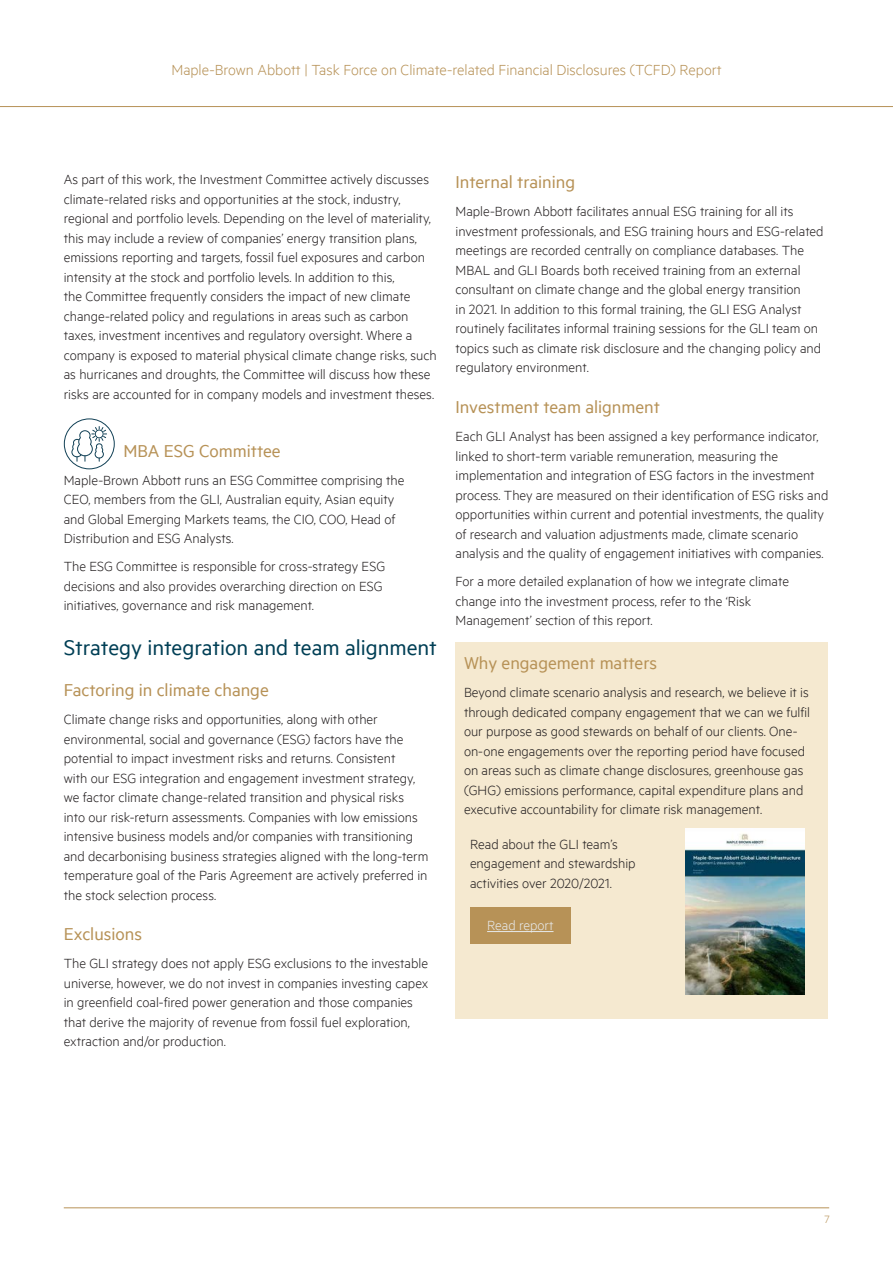
<style>
.page{position:relative;width:893px;height:1263px;background:#fff}
.page>*{position:absolute;margin:0;border:0;box-sizing:border-box;transform-origin:0 0}
.Subheading_1{font:24px "Metric";color:#003f55}
.Subheading_2{font:19.5px "Metric";color:#b79257}
.t1{font:300 16.5px "Metric";color:#b79257}
.Normal_text{font:300 15px/19.5px "Metric";color:#231f20}
.Normal_text-2{font:300 15px "Metric";color:#e7e9ea}
.t2{font:300 12px "Metric";color:#b79257}
</style>
<div class="page">
<hr style="left:64px;top:1207px;width:765px;height:1px;background:#b79257">
<hr style="left:0;top:106px;width:893px;height:1px;background:#b79257">
<svg style="left:71px;top:426px;width:36px;height:35px"></svg>
<div style="left:64px;top:419px;width:51px;height:50px;border:1px solid #114055;border-radius:50%"></div>
<div style="left:455px;top:642px;width:373px;height:376px;background:#f5e9d0"></div>
<div style="left:470px;top:907px;width:101px;height:37px;background:#b79257"></div>
<hr style="left:487px;top:931px;width:66px;height:1px;background:#e7e9ea">
<img style="left:685px;top:828px;width:119px;height:166px">
<p class="t1" style="left:171px;top:60px;width:552px">Maple-Brown Abbott | Task Force on Climate-related Financial Disclosures (TCFD) Report</p>
<p class="Normal_text" style="left:64px;top:169px;width:374px">As part of this work, the Investment Committee actively discusses climate-related risks and opportunities at the stock, industry, regional and portfolio levels. Depending on the level of materiality, this may include a review of companies’ energy transition plans, emissions reporting and targets, fossil fuel exposures and carbon intensity at the stock and portfolio levels. In addition to this,<br>the Committee frequently considers the impact of new climate change-related policy and regulations in areas such as carbon taxes, investment incentives and regulatory oversight. Where a company is exposed to material physical climate change risks, such as hurricanes and droughts, the Committee will discuss how these risks are accounted for in company models and investment theses.</p>
<p class="Subheading_2" style="left:123px;top:439px;width:159px">MBA ESG Committee</p>
<p class="Normal_text" style="left:64px;top:469px;width:342px">Maple-Brown Abbott runs an ESG Committee comprising the CEO, members from the GLI, Australian equity, Asian equity and Global Emerging Markets teams, the CIO, COO, Head of Distribution and ESG Analysts.</p>
<p class="Normal_text" style="left:64px;top:556px;width:323px">The ESG Committee is responsible for cross-strategy ESG decisions and also provides overarching direction on ESG initiatives, governance and risk management.</p>
<p class="Subheading_1" style="left:64px;top:634px;width:375px">Strategy integration and team alignment</p>
<p class="Subheading_2" style="left:64px;top:679px;width:206px">Factoring in climate change</p>
<p class="Normal_text" style="left:64px;top:709px;width:366px">Climate change risks and opportunities, along with other environmental, social and governance (ESG) factors have the potential to impact investment risks and returns. Consistent<br>with our ESG integration and engagement investment strategy, we factor climate change-related transition and physical risks into our risk-return assessments. Companies with low emissions intensive business models and/or companies with transitioning and decarbonising business strategies aligned with the long-term temperature goal of the Paris Agreement are actively preferred in the stock selection process.</p>
<p class="Subheading_2" style="left:64px;top:923px;width:80px">Exclusions</p>
<p class="Normal_text" style="left:64px;top:953px;width:366px">The GLI strategy does not apply ESG exclusions to the investable universe, however, we do not invest in companies investing capex in greenfield coal-fired power generation and those companies that derive the majority of revenue from fossil fuel exploration, extraction and/or production.</p>
<p class="Subheading_2" style="left:455px;top:171px;width:121px">Internal training</p>
<p class="Normal_text" style="left:455px;top:201px;width:370px">Maple-Brown Abbott facilitates annual ESG training for all its investment professionals, and ESG training hours and ESG-related meetings are recorded centrally on compliance databases. The MBAL and GLI Boards both received training from an external consultant on climate change and the global energy transition<br>in 2021. In addition to this formal training, the GLI ESG Analyst routinely facilitates informal training sessions for the GLI team on topics such as climate risk disclosure and the changing policy and regulatory environment.</p>
<p class="Subheading_2" style="left:455px;top:396px;width:206px">Investment team alignment</p>
<p class="Normal_text" style="left:455px;top:426px;width:374px">Each GLI Analyst has been assigned a key performance indicator, linked to short-term variable remuneration, measuring the implementation and integration of ESG factors in the investment process. They are measured on their identification of ESG risks and opportunities within current and potential investments, the quality of research and valuation adjustments made, climate scenario analysis and the quality of engagement initiatives with companies.</p>
<p class="Normal_text" style="left:455px;top:571px;width:335px">For a more detailed explanation of how we integrate climate change into the investment process, refer to the ‘Risk<br>Management’ section of this report.</p>
<p class="Subheading_2" style="left:464px;top:652px;width:195px">Why engagement matters</p>
<p class="Normal_text" style="left:464px;top:682px;width:348px">Beyond climate scenario analysis and research, we believe it is through dedicated company engagement that we can we fulfil our purpose as good stewards on behalf of our clients. One&shy;on-one engagements over the reporting period have focused on areas such as climate change disclosures, greenhouse gas (GHG) emissions performance, capital expenditure plans and executive accountability for climate risk management.</p>
<p class="Normal_text" style="left:470px;top:833px;width:167px">Read about the GLI team’s engagement and stewardship activities over 2020/2021.</p>
<p class="Normal_text-2" style="left:487px;top:917px;width:68px">Read report</p>
<p class="t2" style="left:825px;top:1212px;width:7px">7</p>
</div>
